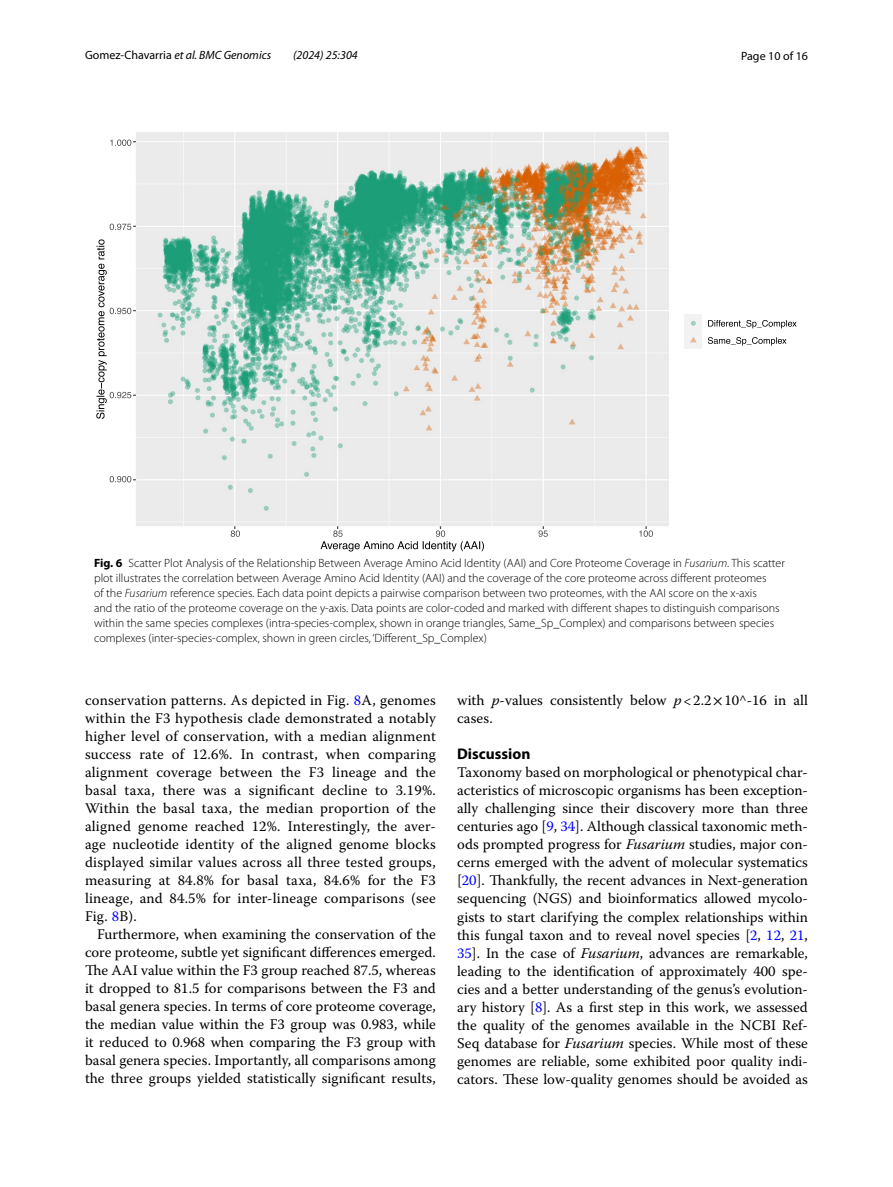
<style>
.page{position:relative;width:893px;height:1187px;background:#fff}
.page>*{position:absolute;margin:0;border:0;box-sizing:border-box;transform-origin:0 0}
.t1{font:700 15.45px "Myriad Pro";color:#000}
.t2{font:14.7px/18px "Warnock Pro";color:#000;text-align:justify}
.t3{font:300 12px/15px "Myriad Pro";color:#000}
.t4{font:italic 12px "Myriad Pro";color:#000}
.t5{font:12px "Myriad Pro";color:#000}
.s1{font-style:normal}
.s2{font-weight:700}
.s3{font-style:italic}
.s4{color:#00f}
.s5{font-family:"STIX"}
</style>
<div class="page">
<img style="left:134px;top:133px;width:535px;height:395px">
<svg style="left:110px;top:476px;width:21px;height:6px"></svg>
<svg style="left:110px;top:223px;width:21px;height:7px"></svg>
<svg style="left:110px;top:139px;width:21px;height:7px"></svg>
<svg style="left:231px;top:530px;width:9px;height:7px"></svg>
<svg style="left:538px;top:530px;width:10px;height:7px"></svg>
<svg style="left:639px;top:530px;width:14px;height:7px"></svg>
<svg style="left:321px;top:530px;width:163px;height:21px"></svg>
<svg style="left:96px;top:239px;width:35px;height:180px"></svg>
<div style="left:685px;top:315px;width:17px;height:17px;background:#f2f2f2"></div>
<svg style="left:691px;top:321px;width:5px;height:5px"></svg>
<div style="left:685px;top:332px;width:17px;height:17px;background:#f2f2f2"></div>
<svg style="left:690px;top:337px;width:7px;height:5px"></svg>
<svg style="left:708px;top:320px;width:89px;height:8px"></svg>
<svg style="left:708px;top:337px;width:78px;height:8px"></svg>
<p class="t4" style="left:85px;top:48px;width:188px"><span class="s1">Gomez‑Chavarria</span> et al. BMC Genomics</p>
<p class="t4" style="left:293px;top:48px;width:66px">(2024) 25:304</p>
<p class="t5" style="left:741px;top:48px;width:68px">Page 10 of 16</p>
<p class="t3" style="left:94px;top:555px;width:692px"><span class="s2">Fig. 6</span> Scatter Plot Analysis of the Relationship Between Average Amino Acid Identity (AAI) and Core Proteome Coverage in <span class="s3">Fusarium</span>. This scatter plot illustrates the correlation between Average Amino Acid Identity (AAI) and the coverage of the core proteome across different proteomes<br>of the <span class="s3">Fusarium</span> reference species. Each data point depicts a pairwise comparison between two proteomes, with the AAI score on the x-axis<br>and the ratio of the proteome coverage on the y-axis. Data points are color-coded and marked with different shapes to distinguish comparisons within the same species complexes (intra-species-complex, shown in orange triangles, Same_Sp_Complex) and comparisons between species complexes (inter-species-complex, shown in green circles, ‘Different_Sp_Complex)</p>
<p class="t2" style="left:85px;top:691px;width:352px">conservation patterns. As depicted in Fig. <span class="s4">8</span>A, genomes within the F3 hypothesis clade demonstrated a notably higher level of conservation, with a median alignment success rate of 12.6%. In contrast, when comparing alignment coverage between the F3 lineage and the basal taxa, there was a significant decline to 3.19%.<br>Within the basal taxa, the median proportion of the aligned genome reached 12%. Interestingly, the aver&shy;age nucleotide identity of the aligned genome blocks displayed similar values across all three tested groups, measuring at 84.8% for basal taxa, 84.6% for the F3 lineage, and 84.5% for inter-lineage comparisons (see Fig. <span class="s4">8</span>B).</p>
<p class="t2" style="left:85px;top:925px;width:352px;text-indent:12px">Furthermore, when examining the conservation of the core proteome, subtle yet significant differences emerged.<br>The AAI value within the F3 group reached 87.5, whereas it dropped to 81.5 for comparisons between the F3 and basal genera species. In terms of core proteome coverage, the median value within the F3 group was 0.983, while it reduced to 0.968 when comparing the F3 group with basal genera species. Importantly, all comparisons among the three groups yielded statistically significant results,</p>
<p class="t2" style="left:457px;top:691px;width:352px">with <span class="s3">p</span>-values consistently below <span class="s3">p</span>&lt;2.2<span class="s5">×</span>10^-16 in all cases.</p>
<p class="t1" style="left:457px;top:744px;width:75px">Discussion</p>
<p class="t2" style="left:457px;top:763px;width:352px">Taxonomy based on morphological or phenotypical char&shy;acteristics of microscopic organisms has been exception&shy;ally challenging since their discovery more than three centuries ago [<span class="s4">9</span>, <span class="s4">34</span>]. Although classical taxonomic meth&shy;ods prompted progress for <span class="s3">Fusarium</span> studies, major con&shy;cerns emerged with the advent of molecular systematics [<span class="s4">20</span>]. Thankfully, the recent advances in Next-generation sequencing (NGS) and bioinformatics allowed mycolo&shy;gists to start clarifying the complex relationships within this fungal taxon and to reveal novel species [<span class="s4">2</span>, <span class="s4">12</span>, <span class="s4">21</span>, <span class="s4">35</span>]. In the case of <span class="s3">Fusarium</span>, advances are remarkable, leading to the identification of approximately 400 spe&shy;cies and a better understanding of the genus’s evolution&shy;ary history [<span class="s4">8</span>]. As a first step in this work, we assessed the quality of the genomes available in the NCBI Ref-Seq database for <span class="s3">Fusarium</span> species. While most of these genomes are reliable, some exhibited poor quality indi&shy;cators. These low-quality genomes should be avoided as</p>
</div>
